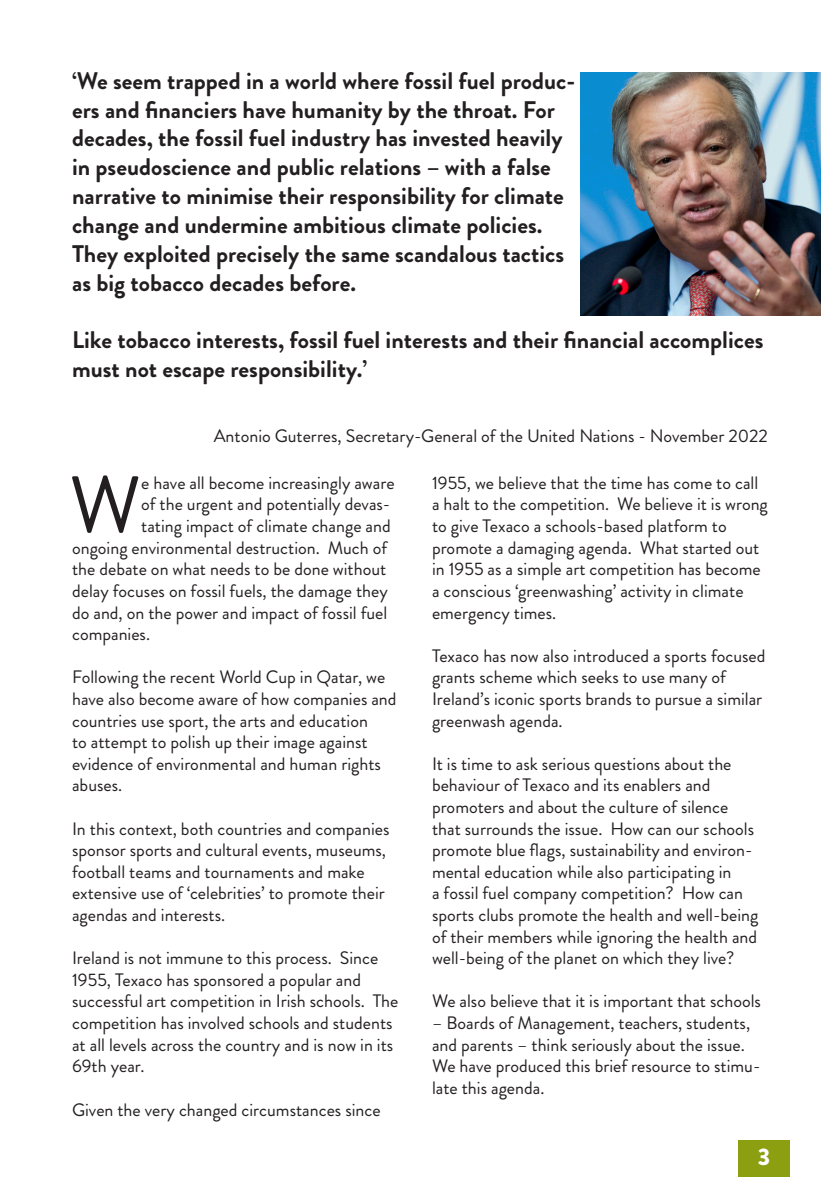
<style>
.page{position:relative;width:840px;height:1191px;background:#fff}
.page>*{position:absolute;margin:0;border:0;box-sizing:border-box;transform-origin:0 0}
.t1{font:79.8px "Brandon Grotesque";color:#231f20}
.t2{font:700 24px/28.8px "Brandon Grotesque";color:#231f20}
.t3{font:900 24px "Brandon Grotesque";color:#fff}
.t4{font:18px/21.6px "Brandon Grotesque";color:#231f20}
</style>
<div class="page">
<div style="left:737px;top:1140px;width:52px;height:36px;background:#8c9f10"></div>
<img style="left:580px;top:72px;width:240px;height:244px">
<p class="t2" style="left:72px;top:66px;width:504px">‘We seem trapped in a world where fossil fuel produc&shy;ers and financiers have humanity by the throat. For decades, the fossil fuel industry has invested heavily in pseudoscience and public relations – with a false narrative to minimise their responsibility for climate change and undermine ambitious climate policies.<br>They exploited precisely the same scandalous tactics as big tobacco decades before.</p>
<p class="t2" style="left:72px;top:326px;width:692px">Like tobacco interests, fossil fuel interests and their financial accomplices must not escape responsibility.’</p>
<p class="t4" style="left:213px;top:425px;width:555px">Antonio Guterres, Secretary-General of the United Nations - November 2022</p>
<p class="t1" style="left:69px;top:450px;width:73px">W</p>
<p class="t4" style="left:141px;top:472px;width:255px">e have all become increasingly aware</p>
<p class="t4" style="left:141px;top:494px;width:250px">of the urgent and potentially devas-</p>
<p class="t4" style="left:141px;top:515px;width:251px">tating impact of climate change and</p>
<p class="t4" style="left:72px;top:537px;width:316px">ongoing environmental destruction. Much of</p>
<p class="t4" style="left:72px;top:558px;width:315px">the debate on what needs to be done without</p>
<p class="t4" style="left:72px;top:580px;width:317px">delay focuses on fossil fuels, the damage they</p>
<p class="t4" style="left:72px;top:602px;width:316px">do and, on the power and impact of fossil fuel</p>
<p class="t4" style="left:72px;top:623px;width:79px">companies.</p>
<p class="t4" style="left:72px;top:666px;width:326px">Following the recent World Cup in Qatar, we have also become aware of how companies and countries use sport, the arts and education<br>to attempt to polish up their image against evidence of environmental and human rights abuses.</p>
<p class="t4" style="left:72px;top:818px;width:319px">In this context, both countries and companies sponsor sports and cultural events, museums, football teams and tournaments and make extensive use of ‘celebrities’ to promote their agendas and interests.</p>
<p class="t4" style="left:72px;top:947px;width:328px">Ireland is not immune to this process. Since 1955, Texaco has sponsored a popular and successful art competition in Irish schools. The competition has involved schools and students at all levels across the country and is now in its 69th year.</p>
<p class="t4" style="left:72px;top:1098px;width:310px">Given the very changed circumstances since</p>
<p class="t4" style="left:432px;top:472px;width:337px">1955, we believe that the time has come to call a halt to the competition. We believe it is wrong to give Texaco a schools-based platform to promote a damaging agenda. What started out in 1955 as a simple art competition has become a conscious ‘greenwashing’ activity in climate emergency times.</p>
<p class="t4" style="left:432px;top:645px;width:335px">Texaco has now also introduced a sports focused grants scheme which seeks to use many of Ireland’s iconic sports brands to pursue a similar greenwash agenda.</p>
<p class="t4" style="left:432px;top:753px;width:328px">It is time to ask serious questions about the behaviour of Texaco and its enablers and promoters and about the culture of silence that surrounds the issue. How can our schools promote blue flags, sustainability and environ&shy;mental education while also participating in<br>a fossil fuel company competition? How can sports clubs promote the health and well-being of their members while ignoring the health and well-being of the planet on which they live?</p>
<p class="t4" style="left:432px;top:990px;width:330px">We also believe that it is important that schools</p>
<p class="t4" style="left:432px;top:1012px;width:330px">– Boards of Management, teachers, students, and parents – think seriously about the issue.<br>We have produced this brief resource to stimu&shy;late this agenda.</p>
<h2 class="t3" style="left:757px;top:1139px;width:14px">3</h2>
</div>
